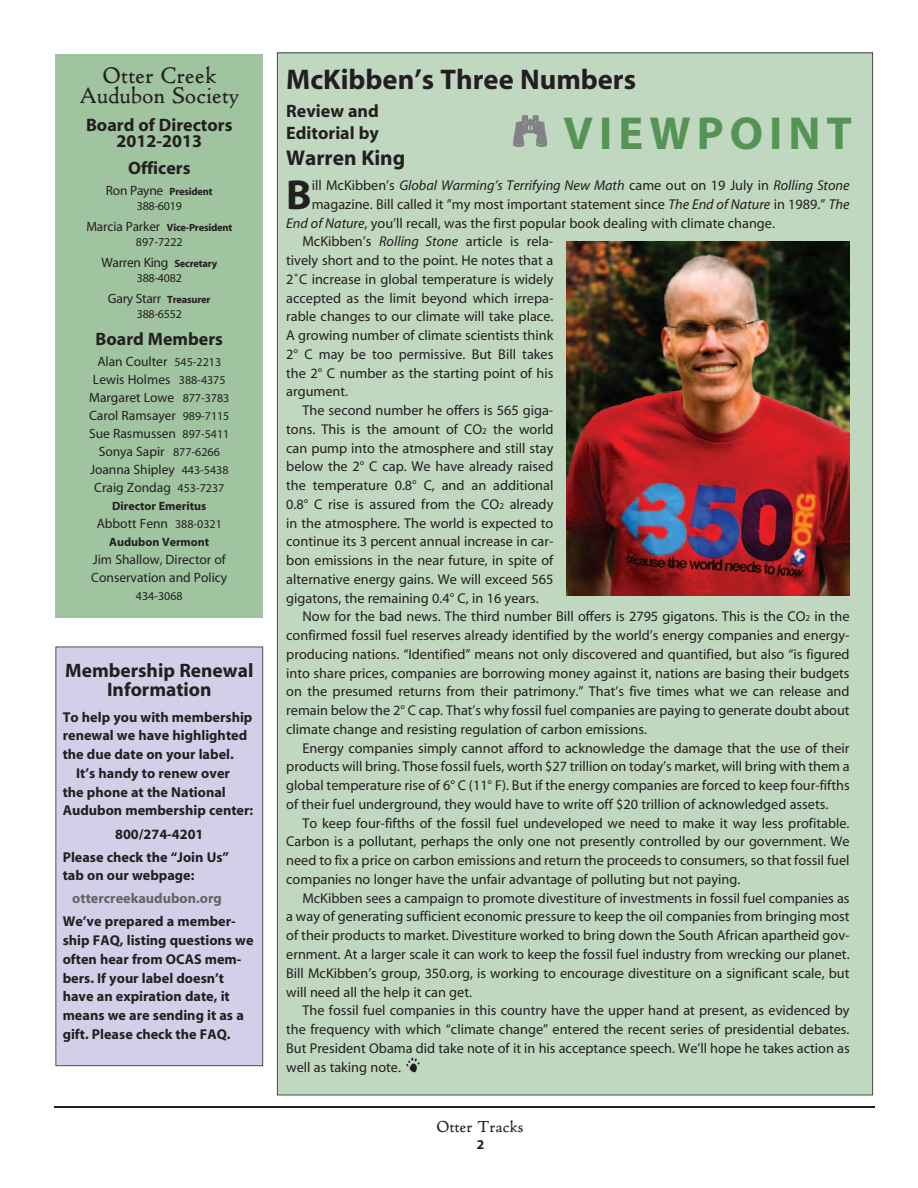
<style>
.page{position:relative;width:918px;height:1188px;background:#fff}
.page>*{position:absolute;margin:0;border:0;box-sizing:border-box;transform-origin:0 0}
.t1{font:700 46.5px "Myriad";letter-spacing:.13em;color:#559455}
.t2{font:700 42px "Myriad";color:#231f20}
.t3{font:700 28.5px "Myriad";color:#231f20}
.t4{font:25.5px/19.5px "Cg Cloister";color:#231f20;text-align:center}
.t5{font:700 21.3px "Myriad";color:#231f20}
.t6{font:700 19.5px/18.8px "Myriad";color:#231f20;text-align:center}
.t7{font:700 18px/21.6px "Myriad";color:#231f20}
.t8{font:18px "Cg Cloister";color:#231f20}
.t9{font:14.25px "Myriad";color:#231f20}
.t10{font:700 14.25px/18.8px "Myriad";color:#231f20}
.t11{font:italic 14.25px "Myriad";color:#231f20}
.t12{font:700 14.25px "Myriad";color:#636366}
.t13{font:13.5px/18px "Myriad";color:#231f20;text-align:center}
.t14{font:13.5px "Myriad";letter-spacing:-.02em;color:#231f20}
.t15{font:700 13.5px "Myriad";color:#231f20}
.t16{font:12px "Myriad";letter-spacing:-.02em;color:#231f20}
.t17{font:700 12px "Myriad";color:#231f20}
.t18{font:700 10.5px "Myriad";letter-spacing:-.02em;color:#231f20}
.s1{font-weight:400;font-size:13.5px}
.s2{font-weight:700;font-size:10.5px}
.s3{font-size:12px}
.s4{font-style:normal}
.s5{font-style:italic}
.s6{font-size:9px}
</style>
<div class="page">
<div style="left:277px;top:52px;width:596px;height:1043px;background:#c0d7c0"></div>
<div style="left:56px;top:54px;width:207px;height:564px;background:#a0c3a0"></div>
<hr style="left:54px;top:1106px;width:821px;height:2px;background:#231f20">
<img style="left:514px;top:115px;width:32px;height:32px">
<img style="left:407px;top:1058px;width:12px;height:15px">
<div style="left:56px;top:647px;width:207px;height:419px;background:#d2d0e8"></div>
<img style="left:567px;top:241px;width:283px;height:355px">
<h3 class="t4" style="left:80px;top:65px;width:160px">Otter Creek<br>Audubon Society</h3>
<p class="t7" style="left:86px;top:117px;width:148px;line-height:16.5px;text-align:center">Board of Directors<br>2012-2013</p>
<p class="t7" style="left:128px;top:158px;width:64px">Officers</p>
<p class="t18" style="left:106px;top:186px;width:108px"><span class="s1">Ron Payne</span> President</p>
<p class="t16" style="left:137px;top:200px;width:47px">388-6019</p>
<p class="t18" style="left:86px;top:222px;width:147px"><span class="s1">Marcia Parker</span> Vice-President</p>
<p class="t16" style="left:136px;top:236px;width:48px">897-7222</p>
<p class="t14" style="left:101px;top:256px;width:117px">Warren King <span class="s2">Secretary</span></p>
<p class="t16" style="left:137px;top:272px;width:47px">388-4082</p>
<p class="t14" style="left:108px;top:292px;width:104px">Gary Starr <span class="s2">Treasurer</span></p>
<p class="t16" style="left:137px;top:308px;width:47px">388-6552</p>
<p class="t7" style="left:96px;top:329px;width:129px">Board Members</p>
<p class="t13" style="left:89px;top:353px;width:142px">Alan Coulter <span class="s3">545-2213<br></span>Lewis Holmes <span class="s3">388-4375<br></span>Margaret Lowe <span class="s3">877-3783<br></span>Carol Ramsayer <span class="s3">989-7115<br></span>Sue Rasmussen <span class="s3">897-5411<br></span>Sonya Sapir <span class="s3">877-6266<br></span>Joanna Shipley <span class="s3">443-5438<br></span>Craig Zondag <span class="s3">453-7237</span></p>
<p class="t17" style="left:112px;top:500px;width:96px">Director Emeritus</p>
<p class="t13" style="left:97px;top:515px;width:127px">Abbott Fenn <span class="s3">388-0321</span></p>
<p class="t17" style="left:109px;top:536px;width:102px">Audubon Vermont</p>
<p class="t13" style="left:91px;top:551px;width:138px;text-align:left">Jim Shallow, Director of<br>Conservation and Policy</p>
<p class="t16" style="left:136px;top:590px;width:48px">434-3068</p>
<h3 class="t6" style="left:65px;top:662px;width:190px">Membership Renewal<br>Information</h3>
<p class="t10" style="left:63px;top:708px;width:191px">To help you with membership</p>
<p class="t10" style="left:63px;top:727px;width:186px">renewal we have highlighted</p>
<p class="t10" style="left:63px;top:746px;width:173px">the due date on your label.</p>
<p class="t10" style="left:76px;top:764px;width:155px">It’s handy to renew over</p>
<p class="t10" style="left:63px;top:783px;width:165px">the phone at the National</p>
<p class="t10" style="left:63px;top:802px;width:192px">Audubon membership center:</p>
<p class="t10" style="left:63px;top:823px;width:168px;line-height:23.1px;text-indent:52px">800/274-4201<br>Please check the “Join Us”</p>
<p class="t10" style="left:63px;top:867px;width:133px">tab on our webpage:</p>
<p class="t12" style="left:72px;top:891px;width:151px">ottercreekaudubon.org</p>
<p class="t10" style="left:63px;top:913px;width:192px">We’ve prepared a member&shy;ship FAQ, listing questions we often hear from OCAS mem&shy;bers. If your label doesn’t have an expiration date, it means we are sending it as a gift. Please check the FAQ.</p>
<h3 class="t3" style="left:286px;top:65px;width:351px">McKibben’s Three Numbers</h3>
<p class="t7" style="left:286px;top:101px;width:94px">Review and<br>Editorial by</p>
<h3 class="t5" style="left:286px;top:147px;width:121px">Warren King</h3>
<h2 class="t2" style="left:286px;top:173px;width:27px">B</h2>
<p class="t11" style="left:312px;top:178px;width:539px"><span class="s4">ill McKibben’s</span> Global Warming’s Terrifying New Math <span class="s4">came out on 19 July in</span> Rolling Stone</p>
<h1 class="t1" style="left:564px;top:109px;width:290px">VIEWPOINT</h1>
<p class="t9" style="left:312px;top:197px;width:539px">magazine. Bill called it ”my most important statement since <span class="s5">The End of Nature</span> in 1989.” <span class="s5">The</span></p>
<p class="t9" style="left:286px;top:216px;width:490px"><span class="s5">End of Nature</span>, you’ll recall, was the first popular book dealing with climate change.</p>
<p class="t9" style="left:302px;top:235px;width:252px">McKibben’s <span class="s5">Rolling Stone</span> article is rela-</p>
<p class="t9" style="left:286px;top:253px;width:269px">tively short and to the point. He notes that a</p>
<p class="t9" style="left:286px;top:272px;width:269px">2˚C increase in global temperature is widely</p>
<p class="t9" style="left:286px;top:291px;width:269px">accepted as the limit beyond which irrepa-</p>
<p class="t9" style="left:286px;top:310px;width:269px">rable changes to our climate will take place.</p>
<p class="t9" style="left:286px;top:328px;width:269px">A growing number of climate scientists think</p>
<p class="t9" style="left:286px;top:347px;width:269px">2° C may be too permissive. But Bill takes</p>
<p class="t9" style="left:286px;top:366px;width:269px">the 2° C number as the starting point of his</p>
<p class="t9" style="left:286px;top:385px;width:63px">argument.</p>
<p class="t9" style="left:302px;top:403px;width:252px">The second number he offers is 565 giga-</p>
<p class="t9" style="left:286px;top:422px;width:269px">tons. This is the amount of CO<span class="s6">2</span> the world</p>
<p class="t9" style="left:286px;top:441px;width:269px">can pump into the atmosphere and still stay</p>
<p class="t9" style="left:286px;top:460px;width:269px">below the 2° C cap. We have already raised</p>
<p class="t9" style="left:286px;top:478px;width:269px">the temperature 0.8° C, and an additional</p>
<p class="t9" style="left:286px;top:497px;width:269px">0.8° C rise is assured from the CO<span class="s6">2</span> already</p>
<p class="t9" style="left:286px;top:516px;width:269px">in the atmosphere. The world is expected to</p>
<p class="t9" style="left:286px;top:535px;width:269px">continue its 3 percent annual increase in car-</p>
<p class="t9" style="left:286px;top:553px;width:269px">bon emissions in the near future, in spite of</p>
<p class="t9" style="left:286px;top:572px;width:269px">alternative energy gains. We will exceed 565</p>
<p class="t9" style="left:286px;top:591px;width:254px">gigatons, the remaining 0.4° C, in 16 years.</p>
<p class="t9" style="left:302px;top:610px;width:549px">Now for the bad news. The third number Bill offers is 2795 gigatons. This is the CO<span class="s6">2</span> in the</p>
<p class="t9" style="left:286px;top:628px;width:565px">confirmed fossil fuel reserves already identified by the world’s energy companies and energy-</p>
<p class="t9" style="left:286px;top:647px;width:565px">producing nations. “Identified” means not only discovered and quantified, but also “is figured</p>
<p class="t9" style="left:286px;top:666px;width:565px">into share prices, companies are borrowing money against it, nations are basing their budgets</p>
<p class="t9" style="left:286px;top:685px;width:565px">on the presumed returns from their patrimony.” That’s five times what we can release and</p>
<p class="t9" style="left:286px;top:703px;width:565px">remain below the 2° C cap. That’s why fossil fuel companies are paying to generate doubt about</p>
<p class="t9" style="left:286px;top:722px;width:362px">climate change and resisting regulation of carbon emissions.</p>
<p class="t9" style="left:302px;top:741px;width:549px">Energy companies simply cannot afford to acknowledge the damage that the use of their</p>
<p class="t9" style="left:286px;top:760px;width:565px">products will bring. Those fossil fuels, worth $27 trillion on today’s market, will bring with them a</p>
<p class="t9" style="left:286px;top:778px;width:565px">global temperature rise of 6° C (11° F). But if the energy companies are forced to keep four-fifths</p>
<p class="t9" style="left:286px;top:797px;width:544px">of their fuel underground, they would have to write off $20 trillion of acknowledged assets.</p>
<p class="t9" style="left:302px;top:816px;width:549px">To keep four-fifths of the fossil fuel undeveloped we need to make it way less profitable.</p>
<p class="t9" style="left:286px;top:835px;width:565px">Carbon is a pollutant, perhaps the only one not presently controlled by our government. We</p>
<p class="t9" style="left:286px;top:853px;width:565px">need to fix a price on carbon emissions and return the proceeds to consumers, so that fossil fuel</p>
<p class="t9" style="left:286px;top:872px;width:456px">companies no longer have the unfair advantage of polluting but not paying.</p>
<p class="t9" style="left:302px;top:891px;width:549px">McKibben sees a campaign to promote divestiture of investments in fossil fuel companies as</p>
<p class="t9" style="left:286px;top:910px;width:565px">a way of generating sufficient economic pressure to keep the oil companies from bringing most</p>
<p class="t9" style="left:286px;top:928px;width:565px">of their products to market. Divestiture worked to bring down the South African apartheid gov-</p>
<p class="t9" style="left:286px;top:947px;width:565px">ernment. At a larger scale it can work to keep the fossil fuel industry from wrecking our planet.</p>
<p class="t9" style="left:286px;top:966px;width:565px">Bill McKibben’s group, 350.org, is working to encourage divestiture on a significant scale, but</p>
<p class="t9" style="left:286px;top:985px;width:187px">will need all the help it can get.</p>
<p class="t9" style="left:302px;top:1003px;width:549px">The fossil fuel companies in this country have the upper hand at present, as evidenced by</p>
<p class="t9" style="left:286px;top:1022px;width:565px">the frequency with which “climate change” entered the recent series of presidential debates.</p>
<p class="t9" style="left:286px;top:1041px;width:565px">But President Obama did take note of it in his acceptance speech. We’ll hope he takes action as</p>
<p class="t9" style="left:286px;top:1060px;width:116px">well as taking note.</p>
<p class="t8" style="left:437px;top:1115px;width:89px">Otter Tracks</p>
<p class="t15" style="left:477px;top:1137px;width:9px">2</p>
</div>
